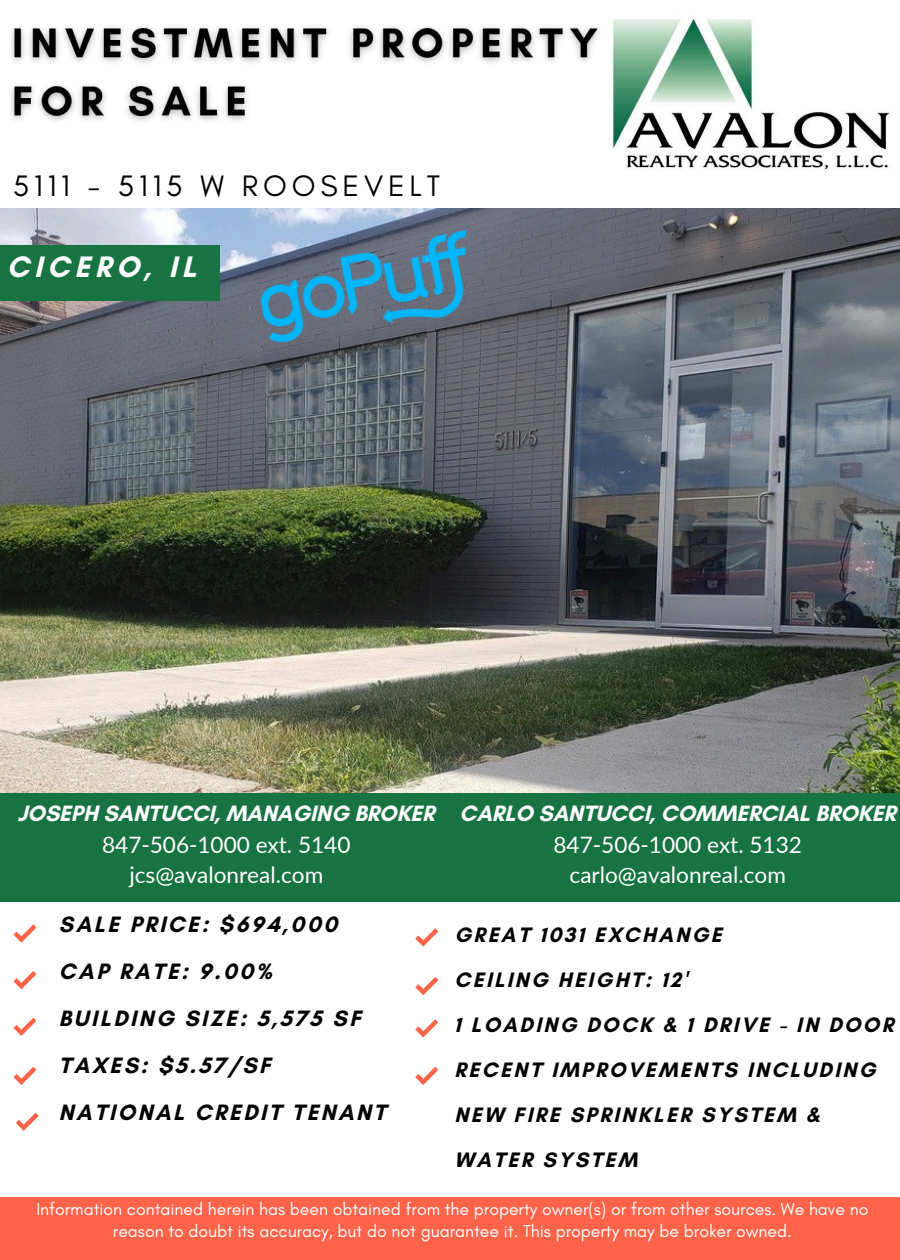
<style>
.page{position:relative;width:900px;height:1260px;background:#fff}
.page>*{position:absolute;margin:0;border:0;box-sizing:border-box;transform-origin:0 0}
.t1{font:30.25px "Glacial Indifference";letter-spacing:.16em;color:#000}
.t2{font:700 30.25px "Glacial Indifference";letter-spacing:.16em;color:#fff}
.t3{font:700 22.75px/47px "Glacial Indifference";letter-spacing:.11em;color:#000}
.t4{font:22.5px/31px "Lato";color:#fff;text-align:center}
.t5{font:700 21.25px/45px "Glacial Indifference";letter-spacing:.11em;color:#000}
.t6{font:17.5px/22.5px "Glacial Indifference";color:#fff;text-align:center}
.s1{font-family:"Glacial Indifference";font-weight:700}
</style>
<div class="page">
<svg style="left:14px;top:1018px;width:22px;height:18px"></svg>
<svg style="left:14px;top:971px;width:22px;height:18px"></svg>
<div style="left:0;top:1198px;width:900px;height:62px;background:#ff634a"></div>
<svg style="left:415px;top:928px;width:23px;height:19px"></svg>
<div style="left:0;top:791px;width:900px;height:111px;background:#187342"></div>
<svg style="left:14px;top:924px;width:22px;height:19px"></svg>
<svg style="left:415px;top:977px;width:23px;height:18px"></svg>
<svg style="left:415px;top:1067px;width:23px;height:18px"></svg>
<svg style="left:14px;top:1067px;width:22px;height:18px"></svg>
<svg style="left:16px;top:1113px;width:22px;height:18px"></svg>
<svg style="left:415px;top:1019px;width:23px;height:19px"></svg>
<img style="left:0;top:209px;width:900px;height:583px">
<img style="left:612px;top:18px;width:278px;height:152px">
<img style="left:11px;top:26px;width:588px;height:95px">
<img style="left:255px;top:230px;width:227px;height:121px">
<div style="left:0;top:245px;width:220px;height:55px;background:#187342"></div>
<p class="t1" style="left:13px;top:167px;width:429px">5111 - 5115 W ROOSEVELT</p>
<p class="t2" style="left:7px;top:248px;width:191px">CICERO, IL</p>
<h3 class="t4" style="left:18px;top:797px;width:418px"><span class="s1">JOSEPH SANTUCCI, MANAGING BROKER<br></span>847-506-1000 ext. 5140 jcs@avalonreal.com</h3>
<h3 class="t4" style="left:460px;top:797px;width:438px"><span class="s1">CARLO SANTUCCI, COMMERCIAL BROKER<br></span>847-506-1000 ext. 5132 carlo@avalonreal.com</h3>
<h4 class="t3" style="left:59px;top:901px;width:329px">SALE PRICE: $694,000<br>CAP RATE: 9.00%<br>BUILDING SIZE: 5,575 SF<br>TAXES: $5.57/SF<br>NATIONAL CREDIT TENANT</h4>
<h1 class="t5" style="left:455px;top:912px;width:440px">GREAT 1031 EXCHANGE<br>CEILING HEIGHT: 12'<br>1 LOADING DOCK &amp; 1 DRIVE - IN DOOR<br>RECENT IMPROVEMENTS INCLUDING<br>NEW FIRE SPRINKLER SYSTEM &amp;<br>WATER SYSTEM</h1>
<h4 class="t6" style="left:36px;top:1198px;width:834px">Information contained herein has been obtained from the property owner(s) or from other sources. We have no reason to doubt its accuracy, but do not guarantee it. This property may be broker owned.</h4>
</div>
